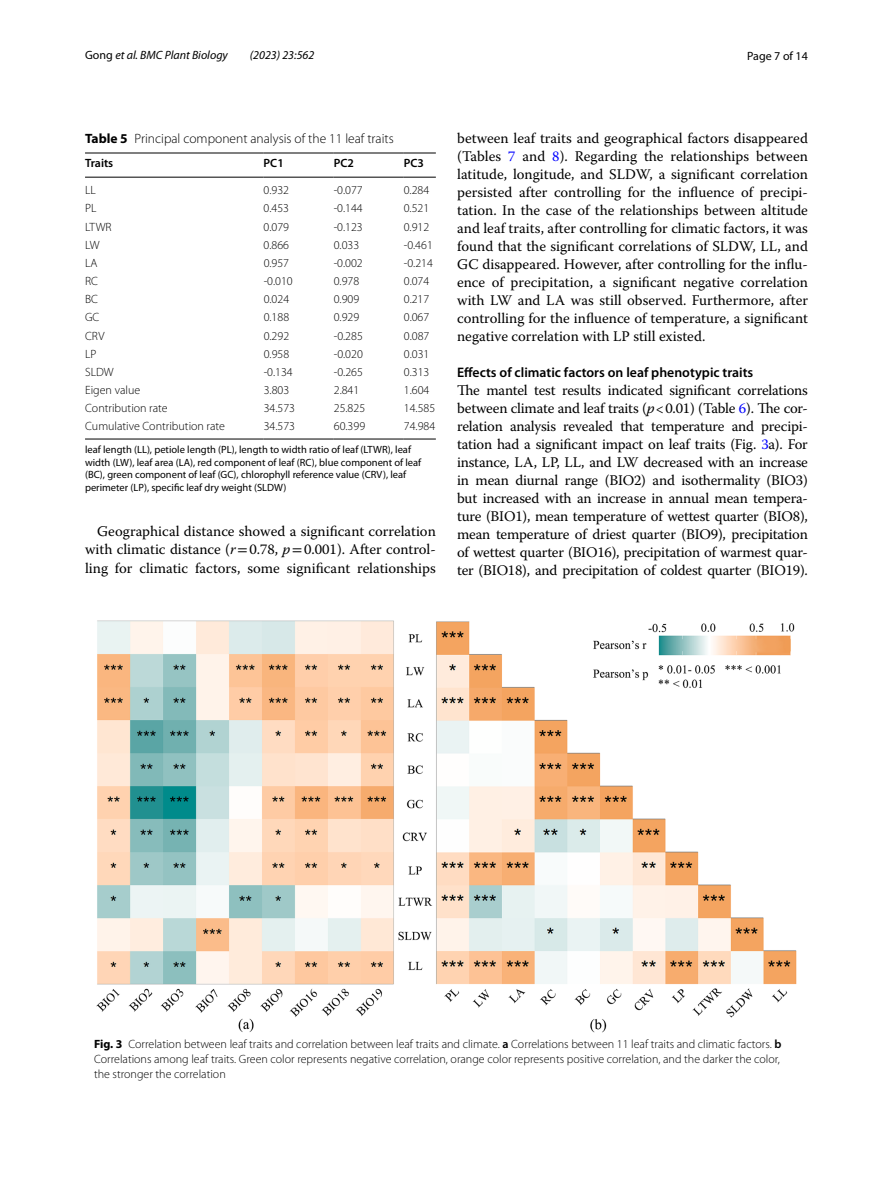
<style>
.page{position:relative;width:893px;height:1187px;background:#fff}
.page>*{position:absolute;margin:0;border:0;box-sizing:border-box;transform-origin:0 0}
.t1{font:14.7px/18px "Warnock Pro";color:#000;text-align:justify}
.t2{font:600 13.8px "Myriad Pro";color:#000}
.t3{font:300 13.5px "Myriad Pro";color:#000}
.t4{font:300 12px/15px "Myriad Pro";color:#000}
.t5{font:italic 12px "Myriad Pro";color:#000}
.t6{font:600 12px "Myriad Pro";color:#000}
.t7{font:12px "Myriad Pro";color:#000}
.t8{font:10.5px/12.8px "Myriad Pro";color:#000}
.s1{font-style:normal}
.s2{font-weight:700}
.s3{font-style:italic}
.s4{font-family:"STIX"}
.s5{color:#00f}
.s6{font-weight:600}
</style>
<div class="page">
<hr style="left:85px;top:153px;width:179px;height:1px;background:#000">
<hr style="left:85px;top:177px;width:179px;height:1px;background:#000">
<hr style="left:264px;top:153px;width:70px;height:1px;background:#000">
<hr style="left:264px;top:177px;width:70px;height:1px;background:#000">
<hr style="left:334px;top:153px;width:70px;height:1px;background:#000">
<hr style="left:334px;top:177px;width:70px;height:1px;background:#000">
<hr style="left:404px;top:153px;width:32px;height:1px;background:#000">
<hr style="left:404px;top:177px;width:32px;height:1px;background:#000">
<hr style="left:85px;top:439px;width:179px;height:1px;background:#000">
<hr style="left:264px;top:439px;width:70px;height:1px;background:#000">
<hr style="left:334px;top:439px;width:70px;height:1px;background:#000">
<hr style="left:404px;top:439px;width:32px;height:1px;background:#000">
<img style="left:96px;top:620px;width:701px;height:412px">
<p class="t5" style="left:85px;top:48px;width:144px"><span class="s1">Gong</span> et al. BMC Plant Biology</p>
<p class="t5" style="left:250px;top:48px;width:66px">(2023) 23:562</p>
<p class="t7" style="left:747px;top:48px;width:62px">Page 7 of 14</p>
<p class="t3" style="left:85px;top:131px;width:310px"><span class="s2">Table 5</span> Principal component analysis of the 11 leaf traits</p>
<p class="t6" style="left:85px;top:156px;width:30px">Traits</p>
<p class="t6" style="left:264px;top:156px;width:22px">PC1</p>
<p class="t6" style="left:334px;top:156px;width:22px">PC2</p>
<p class="t6" style="left:404px;top:156px;width:22px">PC3</p>
<p class="t4" style="left:85px;top:183px;width:12px">LL</p>
<p class="t4" style="left:264px;top:183px;width:27px">0.932</p>
<p class="t4" style="left:334px;top:183px;width:31px">-0.077</p>
<p class="t4" style="left:404px;top:183px;width:27px">0.284</p>
<p class="t4" style="left:85px;top:201px;width:13px">PL</p>
<p class="t4" style="left:264px;top:201px;width:27px">0.453</p>
<p class="t4" style="left:334px;top:201px;width:31px">-0.144</p>
<p class="t4" style="left:404px;top:201px;width:27px">0.521</p>
<p class="t4" style="left:85px;top:219px;width:28px">LTWR</p>
<p class="t4" style="left:264px;top:219px;width:27px">0.079</p>
<p class="t4" style="left:334px;top:219px;width:31px">-0.123</p>
<p class="t4" style="left:404px;top:219px;width:27px">0.912</p>
<p class="t4" style="left:85px;top:237px;width:16px">LW</p>
<p class="t4" style="left:264px;top:237px;width:27px">0.866</p>
<p class="t4" style="left:334px;top:237px;width:27px">0.033</p>
<p class="t4" style="left:404px;top:237px;width:31px">-0.461</p>
<p class="t4" style="left:85px;top:256px;width:14px">LA</p>
<p class="t4" style="left:264px;top:256px;width:27px">0.957</p>
<p class="t4" style="left:334px;top:256px;width:31px">-0.002</p>
<p class="t4" style="left:404px;top:256px;width:31px">-0.214</p>
<p class="t4" style="left:85px;top:274px;width:14px">RC</p>
<p class="t4" style="left:264px;top:274px;width:31px">-0.010</p>
<p class="t4" style="left:334px;top:274px;width:27px">0.978</p>
<p class="t4" style="left:404px;top:274px;width:27px">0.074</p>
<p class="t4" style="left:85px;top:292px;width:14px">BC</p>
<p class="t4" style="left:264px;top:292px;width:27px">0.024</p>
<p class="t4" style="left:334px;top:292px;width:27px">0.909</p>
<p class="t4" style="left:404px;top:292px;width:27px">0.217</p>
<p class="t4" style="left:85px;top:310px;width:16px">GC</p>
<p class="t4" style="left:264px;top:310px;width:27px">0.188</p>
<p class="t4" style="left:334px;top:310px;width:27px">0.929</p>
<p class="t4" style="left:404px;top:310px;width:27px">0.067</p>
<p class="t4" style="left:85px;top:328px;width:21px">CRV</p>
<p class="t4" style="left:264px;top:328px;width:27px">0.292</p>
<p class="t4" style="left:334px;top:328px;width:31px">-0.285</p>
<p class="t4" style="left:404px;top:328px;width:27px">0.087</p>
<p class="t4" style="left:85px;top:346px;width:13px">LP</p>
<p class="t4" style="left:264px;top:346px;width:27px">0.958</p>
<p class="t4" style="left:334px;top:346px;width:31px">-0.020</p>
<p class="t4" style="left:404px;top:346px;width:27px">0.031</p>
<p class="t4" style="left:85px;top:364px;width:30px">SLDW</p>
<p class="t4" style="left:264px;top:364px;width:31px">-0.134</p>
<p class="t4" style="left:334px;top:364px;width:31px">-0.265</p>
<p class="t4" style="left:404px;top:364px;width:27px">0.313</p>
<p class="t4" style="left:85px;top:383px;width:57px">Eigen value</p>
<p class="t4" style="left:264px;top:383px;width:27px">3.803</p>
<p class="t4" style="left:334px;top:383px;width:27px">2.841</p>
<p class="t4" style="left:404px;top:383px;width:27px">1.604</p>
<p class="t4" style="left:85px;top:401px;width:84px">Contribution rate</p>
<p class="t4" style="left:264px;top:401px;width:33px">34.573</p>
<p class="t4" style="left:334px;top:401px;width:33px">25.825</p>
<p class="t4" style="left:404px;top:401px;width:33px">14.585</p>
<p class="t4" style="left:85px;top:419px;width:141px">Cumulative Contribution rate</p>
<p class="t4" style="left:264px;top:419px;width:33px">34.573</p>
<p class="t4" style="left:334px;top:419px;width:33px">60.399</p>
<p class="t4" style="left:404px;top:419px;width:33px">74.984</p>
<p class="t8" style="left:85px;top:443px;width:338px">leaf length (LL), petiole length (PL), length to width ratio of leaf (LTWR), leaf width (LW), leaf area (LA), red component of leaf (RC), blue component of leaf (BC), green component of leaf (GC), chlorophyll reference value (CRV), leaf perimeter (LP), specific leaf dry weight (SLDW)</p>
<p class="t1" style="left:85px;top:522px;width:352px;text-indent:12px">Geographical distance showed a significant correlation with climatic distance (<span class="s3">r</span><span class="s4">=</span>0.78, <span class="s3">p</span><span class="s4">=</span>0.001). After control&shy;ling for climatic factors, some significant relationships</p>
<p class="t1" style="left:457px;top:128px;width:352px">between leaf traits and geographical factors disappeared (Tables <span class="s5">7</span> and <span class="s5">8</span>). Regarding the relationships between latitude, longitude, and SLDW, a significant correlation persisted after controlling for the influence of precipi&shy;tation. In the case of the relationships between altitude and leaf traits, after controlling for climatic factors, it was found that the significant correlations of SLDW, LL, and GC disappeared. However, after controlling for the influ&shy;ence of precipitation, a significant negative correlation with LW and LA was still observed. Furthermore, after controlling for the influence of temperature, a significant negative correlation with LP still existed.</p>
<p class="t2" style="left:457px;top:363px;width:298px">Effects of climatic factors on leaf phenotypic traits</p>
<p class="t1" style="left:457px;top:380px;width:352px">The mantel test results indicated significant correlations between climate and leaf traits (<span class="s3">p</span>&lt;0.01) (Table <span class="s5">6</span>). The cor&shy;relation analysis revealed that temperature and precipi&shy;tation had a significant impact on leaf traits (Fig. <span class="s5">3</span>a). For instance, LA, LP, LL, and LW decreased with an increase in mean diurnal range (BIO2) and isothermality (BIO3) but increased with an increase in annual mean tempera&shy;ture (BIO1), mean temperature of wettest quarter (BIO8), mean temperature of driest quarter (BIO9), precipitation of wettest quarter (BIO16), precipitation of warmest quar&shy;ter (BIO18), and precipitation of coldest quarter (BIO19).</p>
<p class="t4" style="left:94px;top:1036px;width:689px"><span class="s2">Fig. 3</span> Correlation between leaf traits and correlation between leaf traits and climate. <span class="s6">a</span> Correlations between 11 leaf traits and climatic factors. <span class="s6">b<br></span>Correlations among leaf traits. Green color represents negative correlation, orange color represents positive correlation, and the darker the color, the stronger the correlation</p>
</div>
